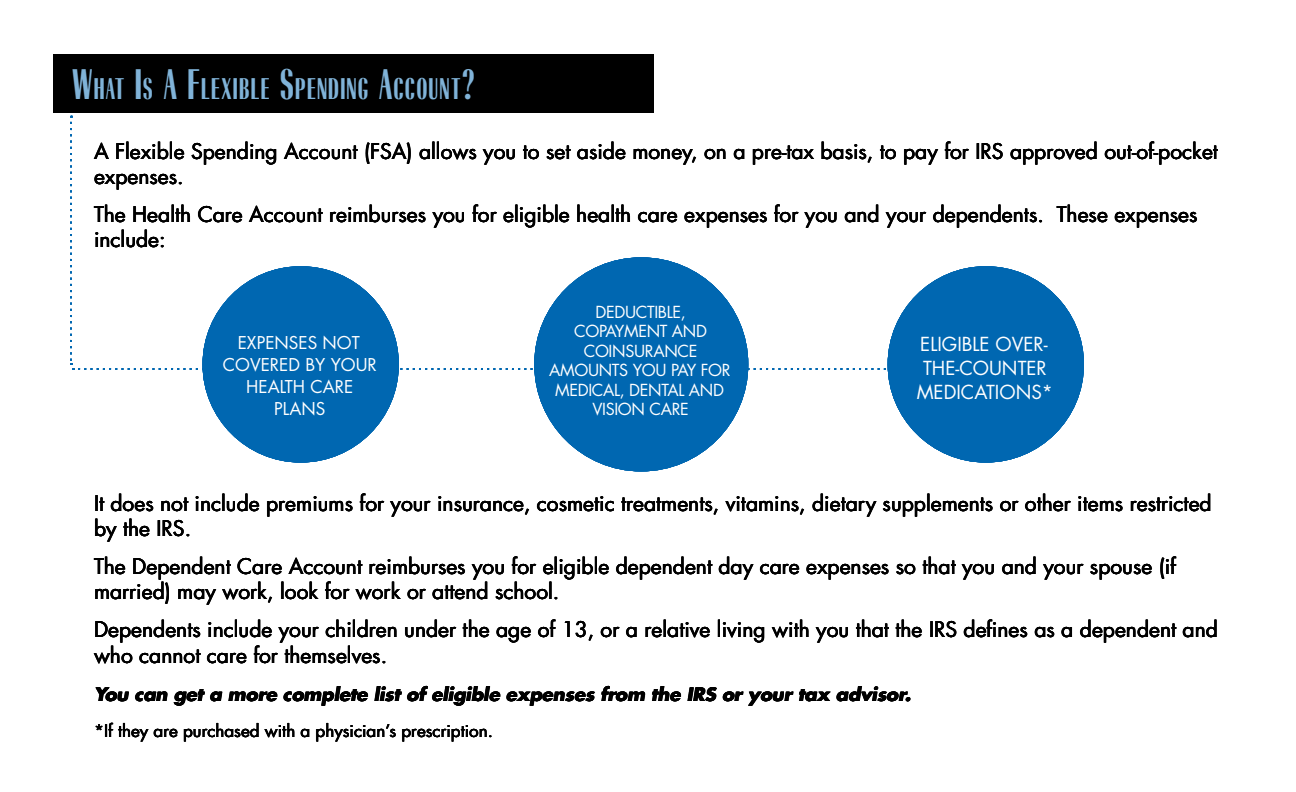
<style>
.page{position:relative;width:1296px;height:792px;background:#fff}
.page>*{position:absolute;margin:0;border:0;box-sizing:border-box;transform-origin:0 0}
.t1{font:28px "Radiant Cond ICG";letter-spacing:.045em;color:#80b3d8}
.t2{font:21px/25.2px "Futura";color:#000}
.t3{font:18.8px "Futura";color:#fff}
.t4{font:italic 700 18px "Futura";color:#000}
.t5{font:17.2px "Futura";color:#fff}
.t6{font:17px "Futura";color:#000}
.t7{font:16.2px/19.4px "Futura";letter-spacing:-.02em;color:#fff}
.t8{font:16.2px "Futura";letter-spacing:.06em;color:#fff}
.s1{font-size:40px}
</style>
<div class="page">
<div style="left:54px;top:54px;width:600px;height:59px;background:#000"></div>
<div style="left:534px;top:257px;width:214px;height:214px;background:#0067b1;border-radius:50%"></div>
<div style="left:202px;top:266px;width:197px;height:197px;background:#0067b1;border-radius:50%"></div>
<div style="left:888px;top:266px;width:196px;height:197px;background:#0067b1;border-radius:50%"></div>
<h1 class="t1" style="left:72px;top:73px;width:405px"><span class="s1">W</span>HAT <span class="s1">I</span>S <span class="s1">A F</span>LEXIBLE <span class="s1">S</span>PENDING <span class="s1">A</span>CCOUNT<span class="s1">?</span></h1>
<p class="t2" style="left:94px;top:138px;width:1126px">A Flexible Spending Account (FSA) allows you to set aside money, on a pre-tax basis, to pay for IRS approved out-of-pocket expenses.</p>
<p class="t2" style="left:94px;top:201px;width:1105px">The Health Care Account reimburses you for eligible health care expenses for you and your dependents. These expenses include:</p>
<p class="t5" style="left:238px;top:331px;width:120px">expenses not</p>
<p class="t5" style="left:223px;top:353px;width:152px">covered by your</p>
<p class="t5" style="left:246px;top:375px;width:77px">health car</p>
<p class="t5" style="left:344px;top:375px;width:11px">e</p>
<p class="t5" style="left:274px;top:397px;width:50px">plans</p>
<p class="t7" style="left:595px;top:302px;width:92px">deducti ble,</p>
<p class="t7" style="left:574px;top:321px;width:133px">copayment and</p>
<p class="t8" style="left:584px;top:340px;width:115px">coinsurance</p>
<p class="t7" style="left:549px;top:360px;width:180px">amounts you pay for</p>
<p class="t7" style="left:555px;top:380px;width:33px">medica</p>
<p class="t7" style="left:592px;top:380px;width:131px;text-indent:22px">l, dental and vision car</p>
<p class="t7" style="left:602px;top:399px;width:6px">i</p>
<p class="t7" style="left:602px;top:399px;width:6px">i</p>
<p class="t7" style="left:602px;top:399px;width:6px">i</p>
<p class="t7" style="left:602px;top:399px;width:6px">i</p>
<p class="t7" style="left:680px;top:399px;width:10px">e</p>
<p class="t3" style="left:920px;top:331px;width:129px">Eligible over-</p>
<p class="t3" style="left:923px;top:355px;width:121px">th e-counter</p>
<p class="t3" style="left:917px;top:379px;width:37px">medicati</p>
<p class="t3" style="left:999px;top:379px;width:55px">ons *</p>
<p class="t2" style="left:94px;top:490px;width:1119px">It does not include premiums for your insurance, cosmetic treatments, vitamins, dietary supplements or other items restricted by the IRS.</p>
<p class="t2" style="left:94px;top:554px;width:1084px">The Dependent Care Account reimburses you for eligible dependent day care expenses so that you and your spouse (if married) may work, look for work or attend school.</p>
<p class="t2" style="left:94px;top:617px;width:1125px">Dependents include your children under the age of 13, or a relative living with you that the IRS defines as a dependent and who cannot care for themselves.</p>
<p class="t4" style="left:94px;top:681px;width:818px">You can get a more complete list of eligible expenses from the IRS or your tax advisor.</p>
<p class="t6" style="left:94px;top:719px;width:400px">*If they are purchased with a physician’s prescription.</p>
</div>
